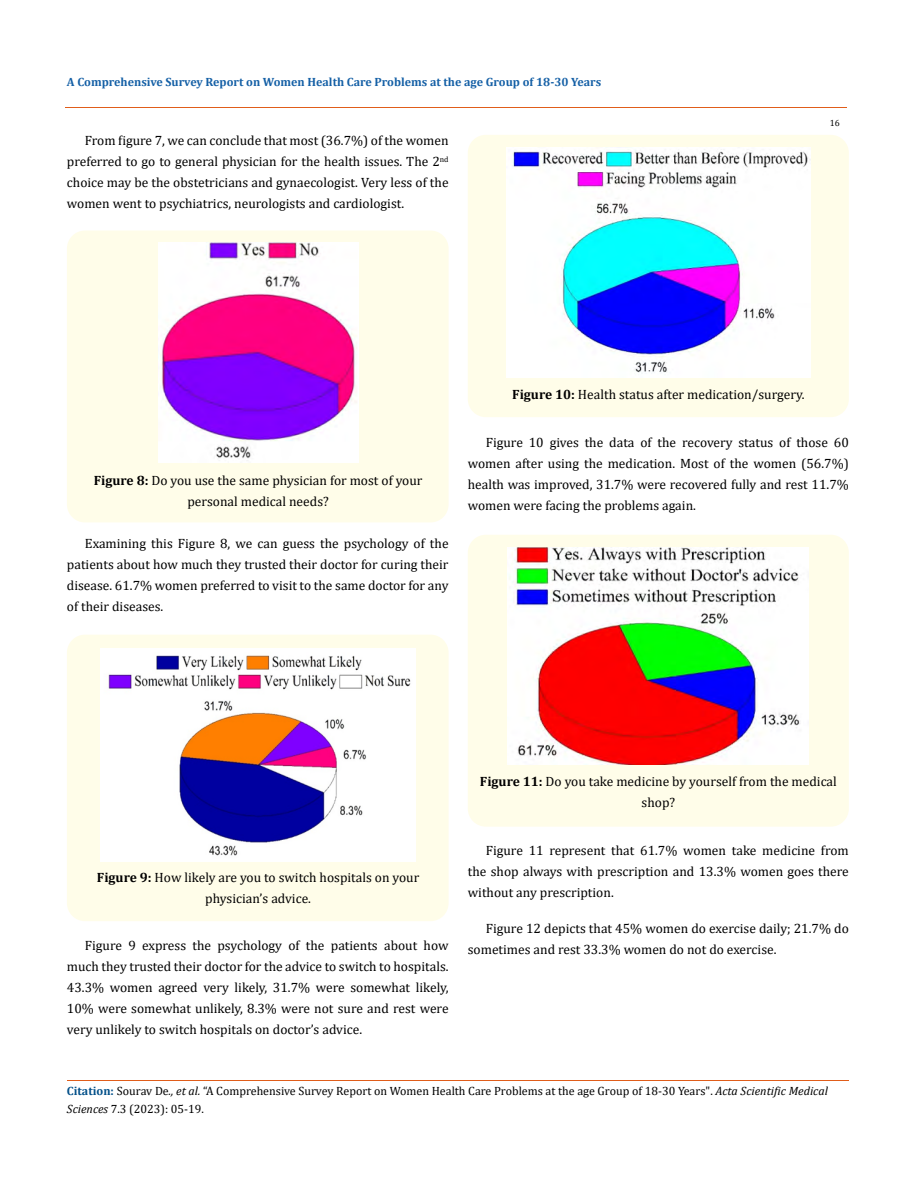
<style>
.page{position:relative;width:917px;height:1188px;background:#fff}
.page>*{position:absolute;margin:0;border:0;box-sizing:border-box;transform-origin:0 0}
.t1{font:13.5px/21px "Cambria";color:#000;text-align:justify}
.t2{font:12px/18px "Cambria";color:#000}
.t3{font:700 12px "Cambria";color:#1560a6}
.t4{font:9px "Cambria";color:#000}
.s1{font-weight:700}
.s2{font-weight:700;color:#035089}
.s3{font-style:italic}
</style>
<div class="page">
<div style="left:67px;top:231px;width:381px;height:291px;background:#fffde9;border-radius:18px"></div>
<img style="left:158px;top:242px;width:200px;height:220px">
<div style="left:67px;top:635px;width:381px;height:286px;background:#fffde9;border-radius:18px"></div>
<img style="left:101px;top:649px;width:314px;height:213px">
<div style="left:468px;top:135px;width:380px;height:282px;background:#fffde9;border-radius:18px"></div>
<img style="left:506px;top:147px;width:304px;height:231px">
<div style="left:468px;top:535px;width:380px;height:292px;background:#fffde9;border-radius:18px"></div>
<img style="left:508px;top:548px;width:300px;height:216px">
<hr style="left:65px;top:108px;width:782px;height:1px;background:#e05d1a">
<hr style="left:67px;top:1080px;width:781px;height:1px;background:#e05d1a">
<p class="t3" style="left:67px;top:73px;width:536px">A Comprehensive Survey Report on Women Health Care Problems at the age Group of 18-30 Years</p>
<p class="t1" style="left:67px;top:130px;width:383px;text-indent:18px">From figure 7, we can conclude that most (36.7%) of the women preferred to go to general physician for the health issues. The 2<sup>nd </sup>choice may be the obstetricians and gynaecologist. Very less of the women went to psychiatrics, neurologists and cardiologist.</p>
<p class="t4" style="left:829px;top:118px;width:11px">16</p>
<p class="t1" style="left:94px;top:470px;width:330px;text-align:center"><span class="s1">Figure 8:</span> Do you use the same physician for most of your personal medical needs?</p>
<p class="t1" style="left:67px;top:533px;width:383px;text-indent:18px">Examining this Figure 8, we can guess the psychology of the patients about how much they trusted their doctor for curing their disease. 61.7% women preferred to visit to the same doctor for any of their diseases.</p>
<p class="t1" style="left:512px;top:383px;width:294px"><span class="s1">Figure 10:</span> Health status after medication/surgery.</p>
<p class="t1" style="left:468px;top:432px;width:382px;text-indent:18px">Figure 10 gives the data of the recovery status of those 60 women after using the medication. Most of the women (56.7%) health was improved, 31.7% were recovered fully and rest 11.7% women were facing the problems again.</p>
<p class="t1" style="left:97px;top:867px;width:324px;text-align:center"><span class="s1">Figure 9:</span> How likely are you to switch hospitals on your physician’s advice.</p>
<p class="t1" style="left:67px;top:934px;width:383px;text-indent:18px">Figure 9 express the psychology of the patients about how much they trusted their doctor for the advice to switch to hospitals.<br>43.3% women agreed very likely, 31.7% were somewhat likely, 10% were somewhat unlikely, 8.3% were not sure and rest were very unlikely to switch hospitals on doctor’s advice.</p>
<p class="t1" style="left:480px;top:771px;width:358px;text-align:center"><span class="s1">Figure 11:</span> Do you take medicine by yourself from the medical shop?</p>
<p class="t1" style="left:468px;top:840px;width:382px;text-indent:18px">Figure 11 represent that 61.7% women take medicine from the shop always with prescription and 13.3% women goes there without any prescription.</p>
<p class="t1" style="left:468px;top:918px;width:382px;text-indent:18px">Figure 12 depicts that 45% women do exercise daily; 21.7% do sometimes and rest 33.3% women do not do exercise.</p>
<p class="t2" style="left:67px;top:1082px;width:762px"><span class="s2">Citation:</span> Sourav De<span class="s3">., et al.</span> “A Comprehensive Survey Report on Women Health Care Problems at the age Group of 18-30 Years". <span class="s3">Acta Scientific Medical<br>Sciences</span> 7.3 (2023): 05-19.</p>
</div>
